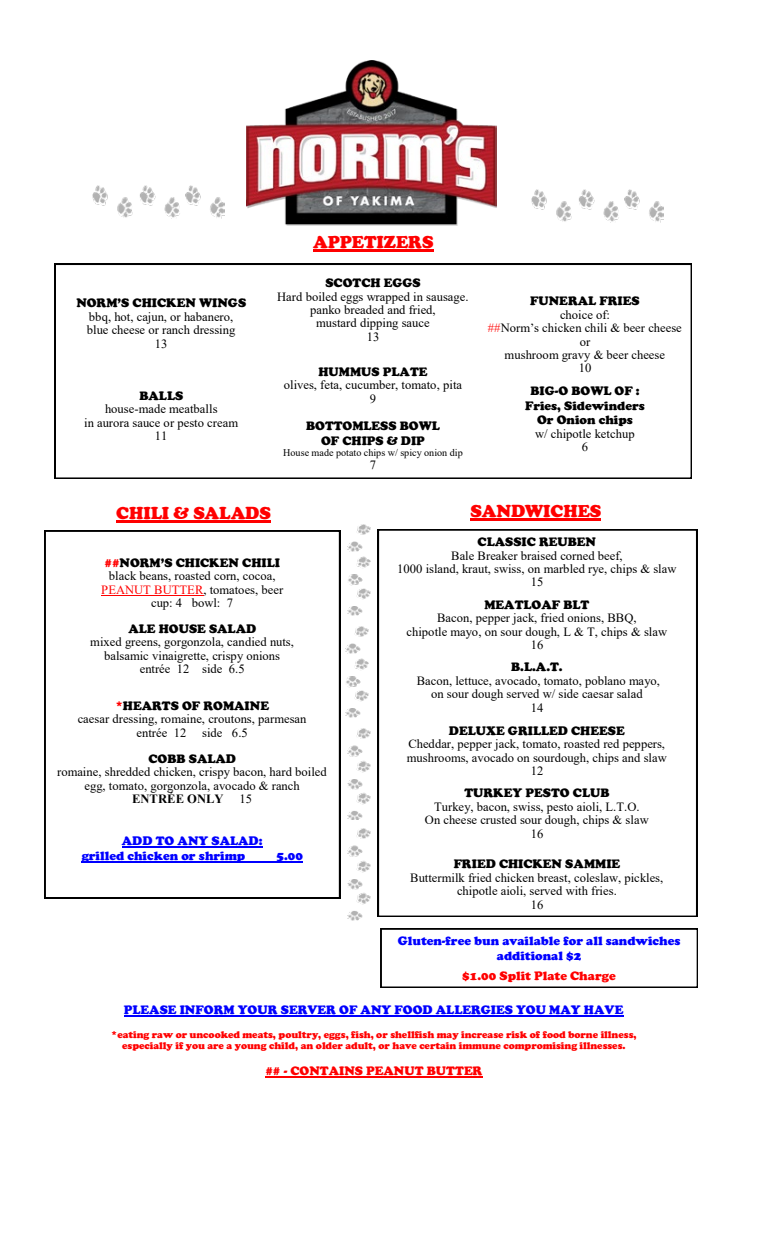
<style>
.page{position:relative;width:765px;height:1260px;background:#fff}
.page>*{position:absolute;margin:0;border:0;box-sizing:border-box;transform-origin:0 0}
.t1{font:900 17.75px "Cooper";color:#f00}
.t2{font:12.62px/13.4px "Times New Roman";color:#000;text-align:center}
.t3{font:900 12.62px/14.5px "Cooper";color:#000;text-align:center}
.t4{font:900 12.62px/14.6px "Cooper";color:#00f}
.t5{font:900 12.62px "Cooper";color:#f00}
.t6{font:700 12.62px "Times New Roman";color:#000}
.t7{font:900 10.12px/11.5px "Cooper";color:#f00;text-align:center}
.t8{font:10.12px "Times New Roman";color:#000}
.s1{color:#f00}
</style>
<div class="page">
<svg style="left:55px;top:264px;width:637px;height:215px"></svg>
<hr style="left:313px;top:250px;width:120px;height:2px;background:#f00">
<svg style="left:378px;top:529px;width:319px;height:388px"></svg>
<hr style="left:471px;top:519px;width:130px;height:2px;background:#f00">
<hr style="left:124px;top:1015px;width:500px;height:2px;background:#00f">
<hr style="left:265px;top:1076px;width:218px;height:2px;background:#f00">
<svg style="left:45px;top:531px;width:295px;height:367px"></svg>
<hr style="left:101px;top:595px;width:102px;height:1px;background:#f00">
<hr style="left:122px;top:847px;width:141px;height:1px;background:#00f">
<hr style="left:82px;top:861px;width:221px;height:2px;background:#00f">
<hr style="left:116px;top:521px;width:155px;height:2px;background:#f00">
<img style="left:531px;top:189px;width:132px;height:34px">
<img style="left:92px;top:185px;width:132px;height:33px">
<svg style="left:381px;top:929px;width:317px;height:58px"></svg>
<img style="left:247px;top:61px;width:249px;height:164px">
<img style="left:347px;top:525px;width:23px;height:91px">
<img style="left:345px;top:627px;width:23px;height:91px">
<img style="left:347px;top:729px;width:23px;height:91px">
<img style="left:347px;top:829px;width:23px;height:91px">
<p class="t3" style="left:76px;top:296px;width:171px">NORM’S CHICKEN WINGS</p>
<p class="t2" style="left:87px;top:310px;width:150px">bbq, hot, cajun, or habanero, blue cheese or ranch dressing<br>13</p>
<p class="t3" style="left:139px;top:388px;width:45px">BALLS</p>
<p class="t2" style="left:84px;top:402px;width:156px">house-made meatballs<br>in aurora sauce or pesto cream<br>11</p>
<h1 class="t1" style="left:313px;top:232px;width:122px">APPETIZERS</h1>
<p class="t3" style="left:325px;top:275px;width:97px">SCOTCH EGGS</p>
<p class="t2" style="left:277px;top:289px;width:193px">Hard boiled eggs wrapped in sausage. panko breaded and fried,<br>mustard dipping sauce<br>13</p>
<p class="t3" style="left:318px;top:364px;width:111px">HUMMUS PLATE</p>
<p class="t2" style="left:284px;top:378px;width:180px">olives, feta, cucumber, tomato, pita<br>9</p>
<p class="t3" style="left:306px;top:419px;width:135px">BOTTOMLESS BOWL<br>OF CHIPS &amp; DIP</p>
<p class="t8" style="left:283px;top:446px;width:181px">House made potato chips w/ spicy onion dip</p>
<p class="t2" style="left:370px;top:458px;width:8px">7</p>
<p class="t3" style="left:530px;top:294px;width:111px">FUNERAL FRIES</p>
<p class="t2" style="left:488px;top:307px;width:195px">choice of:<br><span class="s1">##</span>Norm’s chicken chili &amp; beer cheese or<br>mushroom gravy &amp; beer cheese<br>10</p>
<p class="t3" style="left:525px;top:384px;width:121px">BIG-O BOWL OF :<br>Fries, Sidewinders<br>Or Onion chips</p>
<p class="t2" style="left:535px;top:426px;width:101px">w/ chipotle ketchup<br>6</p>
<h1 class="t1" style="left:116px;top:503px;width:156px">CHILI &amp; SALADS</h1>
<p class="t3" style="left:104px;top:555px;width:177px"><span class="s1">##</span>NORM’S CHICKEN CHILI</p>
<p class="t2" style="left:101px;top:569px;width:184px">black beans, roasted corn, cocoa,<br><span class="s1">PEANUT BUTTER</span>, tomatoes, beer cup: 4 bowl: 7</p>
<p class="t3" style="left:128px;top:621px;width:129px">ALE HOUSE SALAD</p>
<p class="t2" style="left:90px;top:635px;width:205px">mixed greens, gorgonzola, candied nuts, balsamic vinaigrette, crispy onions entrée 12 side 6.5</p>
<p class="t3" style="left:115px;top:698px;width:155px"><span class="s1">*</span>HEARTS OF ROMAINE</p>
<p class="t2" style="left:137px;top:712px;width:172px;text-align:left;text-indent:-59px">caesar dressing, romaine, croutons, parmesan entrée 12</p>
<p class="t2" style="left:202px;top:725px;width:47px">side 6.5</p>
<p class="t3" style="left:149px;top:751px;width:89px">COBB SALAD</p>
<p class="t2" style="left:57px;top:765px;width:271px">romaine, shredded chicken, crispy bacon, hard boiled egg, tomato, gorgonzola, avocado &amp; ranch</p>
<p class="t6" style="left:132px;top:790px;width:93px">ENTRÉE ONLY</p>
<p class="t2" style="left:240px;top:792px;width:14px">15</p>
<p class="t4" style="left:82px;top:834px;width:182px;text-indent:40px">ADD TO ANY SALAD: grilled chicken or shrimp</p>
<p class="t4" style="left:276px;top:848px;width:28px">5.00</p>
<h1 class="t1" style="left:471px;top:501px;width:132px">SANDWICHES</h1>
<p class="t3" style="left:478px;top:534px;width:120px">CLASSIC REUBEN</p>
<p class="t2" style="left:397px;top:548px;width:281px">Bale Breaker braised corned beef,<br>1000 island, kraut, swiss, on marbled rye, chips &amp; slaw<br>15</p>
<p class="t3" style="left:484px;top:597px;width:106px">MEATLOAF BLT</p>
<p class="t2" style="left:407px;top:611px;width:262px">Bacon, pepper jack, fried onions, BBQ,<br>chipotle mayo, on sour dough, L &amp; T, chips &amp; slaw<br>16</p>
<p class="t3" style="left:511px;top:660px;width:53px">B.L.A.T.</p>
<p class="t2" style="left:417px;top:674px;width:245px">Bacon, lettuce, avocado, tomato, poblano mayo, on sour dough served w/ side caesar salad<br>14</p>
<p class="t3" style="left:449px;top:723px;width:177px">DELUXE GRILLED CHEESE</p>
<p class="t2" style="left:407px;top:737px;width:262px">Cheddar, pepper jack, tomato, roasted red peppers, mushrooms, avocado on sourdough, chips and slaw<br>12</p>
<p class="t3" style="left:464px;top:786px;width:147px">TURKEY PESTO CLUB</p>
<p class="t2" style="left:425px;top:800px;width:225px">Turkey, bacon, swiss, pesto aioli, L.T.O.<br>On cheese crusted sour dough, chips &amp; slaw<br>16</p>
<p class="t3" style="left:454px;top:857px;width:168px">FRIED CHICKEN SAMMIE</p>
<p class="t2" style="left:410px;top:870px;width:255px">Buttermilk fried chicken breast, coleslaw, pickles, chipotle aioli, served with fries.<br>16</p>
<p class="t4" style="left:398px;top:934px;width:284px;text-align:center">Gluten-free bun available for all sandwiches additional $2</p>
<p class="t5" style="left:462px;top:968px;width:155px">$1.00 Split Plate Charge</p>
<p class="t4" style="left:124px;top:1002px;width:501px">PLEASE INFORM YOUR SERVER OF ANY FOOD ALLERGIES YOU MAY HAVE</p>
<p class="t7" style="left:111px;top:1029px;width:527px">*eating raw or uncooked meats, poultry, eggs, fish, or shellfish may increase risk of food borne illness, especially if you are a young child, an older adult, or have certain immune compromising illnesses.</p>
<p class="t5" style="left:265px;top:1063px;width:219px">## - CONTAINS PEANUT BUTTER</p>
</div>
